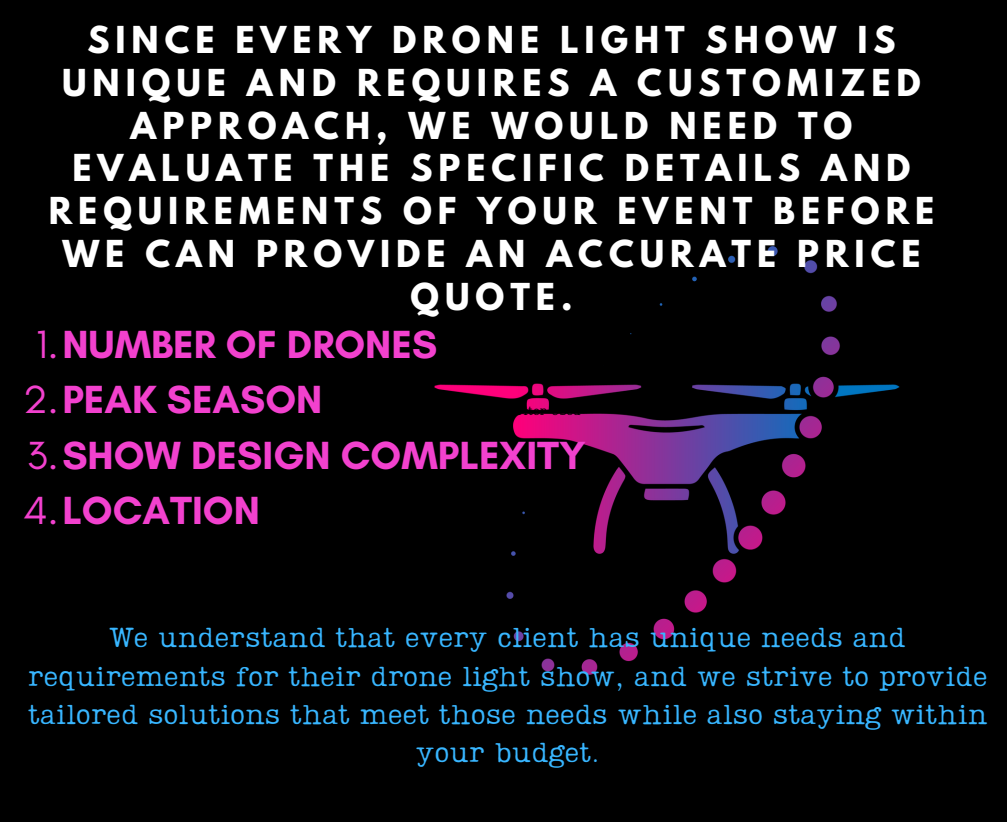
<style>
.page{position:relative;width:1007px;height:822px;background:#fff}
.page>*{position:absolute;margin:0;border:0;box-sizing:border-box;transform-origin:0 0}
.t1{font:700 40px/55.5px "Glacial Indifference";color:#f241ce}
.t2{font:700 32.9px/42.7px "League Spartan";letter-spacing:.18em;color:#fff;text-align:center}
.t3{font:27.4px/38.2px "Lumios TW Used";color:#38b6ff;text-align:center}
.s1{font-weight:400}
</style>
<div class="page">
<div style="left:0;top:0;width:1006px;height:822px;background:#000"></div>
<img style="left:434px;top:246px;width:466px;height:429px">
<p class="t2" style="left:49px;top:23px;width:886px">SINCE EVERY DRONE LIGHT SHOW IS<br>UNIQUE AND REQUIRES A CUSTOMIZED<br>APPROACH, WE WOULD NEED TO<br>EVALUATE THE SPECIFIC DETAILS AND<br>REQUIREMENTS OF YOUR EVENT BEFORE<br>WE CAN PROVIDE AN ACCURATE PRICE<br>QUOTE.</p>
<p class="t1" style="left:23px;top:316px;width:564px;text-indent:13px"><span class="s1">1.</span>NUMBER OF DRONES<br><span class="s1">2.</span>PEAK SEASON<br><span class="s1">3.</span>SHOW DESIGN COMPLEXITY<br><span class="s1">4.</span>LOCATION</p>
<p class="t3" style="left:28px;top:616px;width:960px">We understand that every client has unique needs and requirements for their drone light show, and we strive to provide tailored solutions that meet those needs while also staying within your budget.</p>
</div>
